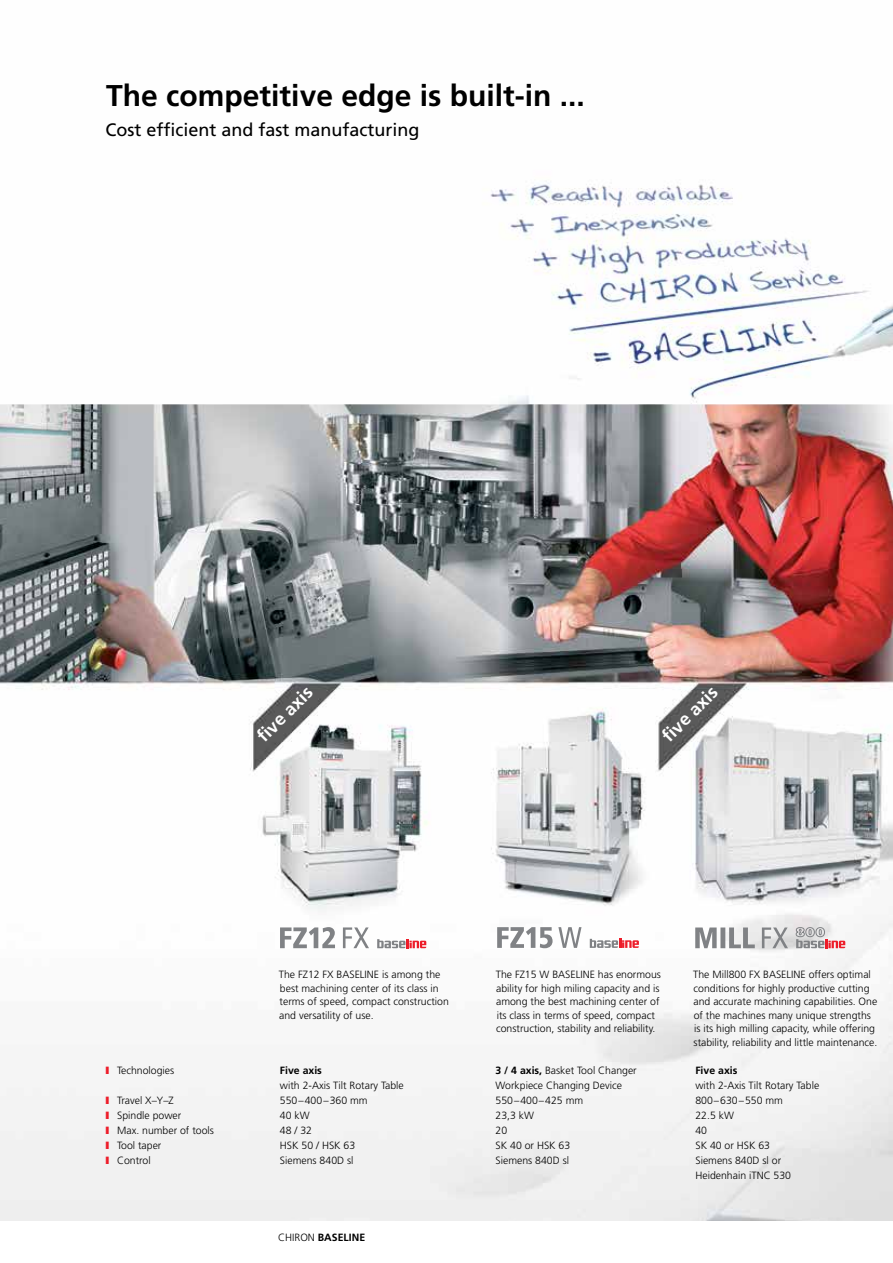
<style>
.page{position:relative;width:893px;height:1263px;background:#fff}
.page>*{position:absolute;margin:0;border:0;box-sizing:border-box;transform-origin:0 0}
.t1{font:700 30px "Frutiger";color:#000}
.t2{font:18px "Frutiger";color:#000}
.t3{font:700 18px "Frutiger";color:#fff}
.t4{font:300 10.5px/13.5px "Frutiger";color:#000}
.t5{font:700 10.5px "Frutiger";color:#000}
.s1{font-weight:900;color:#ed1c29}
.s2{font-weight:700}
.s3{font-weight:300}
</style>
<div class="page">
<img style="left:0;top:404px;width:893px;height:816px">
<svg style="left:280px;top:927px;width:89px;height:21px"></svg>
<svg style="left:377px;top:939px;width:49px;height:9px"></svg>
<svg style="left:695px;top:927px;width:93px;height:21px"></svg>
<svg style="left:796px;top:927px;width:49px;height:21px"></svg>
<svg style="left:590px;top:939px;width:49px;height:9px"></svg>
<svg style="left:497px;top:927px;width:84px;height:21px"></svg>
<img style="left:490px;top:181px;width:403px;height:223px">
<h1 class="t1" style="left:106px;top:78px;width:480px">The competitive edge is built-in ...</h1>
<h2 class="t2" style="left:106px;top:119px;width:316px">Cost efficient and fast manufacturing</h2>
<h2 class="t3" style="left:253px;top:731px;width:72px;rotate:-45deg">fi ve axis</h2>
<h2 class="t3" style="left:658px;top:731px;width:72px;rotate:-45deg">fi ve axis</h2>
<p class="t4" style="left:279px;top:968px;width:171px">The FZ12 FX BASELINE is among the best machining center of its class in terms of speed, compact construction and versatility of use.</p>
<p class="t4" style="left:496px;top:968px;width:167px">The FZ15 W BASELINE has enormous ability for high miling capacity and is among the best machining center of its class in terms of speed, compact construction, stability and reliability.</p>
<p class="t4" style="left:693px;top:968px;width:186px">The Mill800 FX BASELINE offers optimal conditions for highly productive cutting and accurate machining capabilities. One of the machines many unique strengths is its high milling capacity, while offering stability, reliability and little maintenance.</p>
<p class="t4" style="left:106px;top:1063px;width:70px"><span class="s1">I</span> Technologies</p>
<p class="t5" style="left:280px;top:1064px;width:44px">Five axis</p>
<p class="t4" style="left:495px;top:1063px;width:143px"><span class="s2">3 / 4 axis,</span> Basket Tool Changer</p>
<p class="t5" style="left:695px;top:1064px;width:44px">Five axis</p>
<p class="t4" style="left:280px;top:1078px;width:125px">with 2-Axis Tilt Rotary Table</p>
<p class="t4" style="left:495px;top:1078px;width:128px">Workpiece Changing Device</p>
<p class="t4" style="left:695px;top:1078px;width:125px">with 2-Axis Tilt Rotary Table</p>
<p class="t4" style="left:106px;top:1093px;width:70px"><span class="s1">I</span> Travel X–Y–Z</p>
<p class="t4" style="left:280px;top:1093px;width:89px">550–400–360 mm</p>
<p class="t4" style="left:495px;top:1093px;width:89px">550–400–425 mm</p>
<p class="t4" style="left:695px;top:1093px;width:89px">800–630–550 mm</p>
<p class="t4" style="left:106px;top:1108px;width:77px"><span class="s1">I</span> Spindle power</p>
<p class="t4" style="left:280px;top:1108px;width:31px">40 kW</p>
<p class="t4" style="left:496px;top:1108px;width:40px">23,3 kW</p>
<p class="t4" style="left:695px;top:1108px;width:40px">22.5 kW</p>
<p class="t4" style="left:106px;top:1123px;width:110px"><span class="s1">I</span> Max. number of tools</p>
<p class="t4" style="left:280px;top:1123px;width:34px">48 / 32</p>
<p class="t4" style="left:496px;top:1123px;width:13px">20</p>
<p class="t4" style="left:695px;top:1123px;width:13px">40</p>
<p class="t4" style="left:106px;top:1138px;width:57px"><span class="s1">I</span> Tool taper</p>
<p class="t4" style="left:280px;top:1138px;width:77px">HSK 50 / HSK 63</p>
<p class="t4" style="left:496px;top:1138px;width:76px">SK 40 or HSK 63</p>
<p class="t4" style="left:695px;top:1138px;width:76px">SK 40 or HSK 63</p>
<p class="t4" style="left:106px;top:1153px;width:47px"><span class="s1">I</span> Control</p>
<p class="t4" style="left:280px;top:1153px;width:75px">Siemens 840D sl</p>
<p class="t4" style="left:496px;top:1153px;width:75px">Siemens 840D sl</p>
<p class="t4" style="left:695px;top:1152px;width:97px;line-height:15px">Siemens 840D sl or<br>Heidenhain iTNC 530</p>
<p class="t5" style="left:278px;top:1231px;width:88px"><span class="s3">CHIRON</span> BASELINE</p>
</div>
